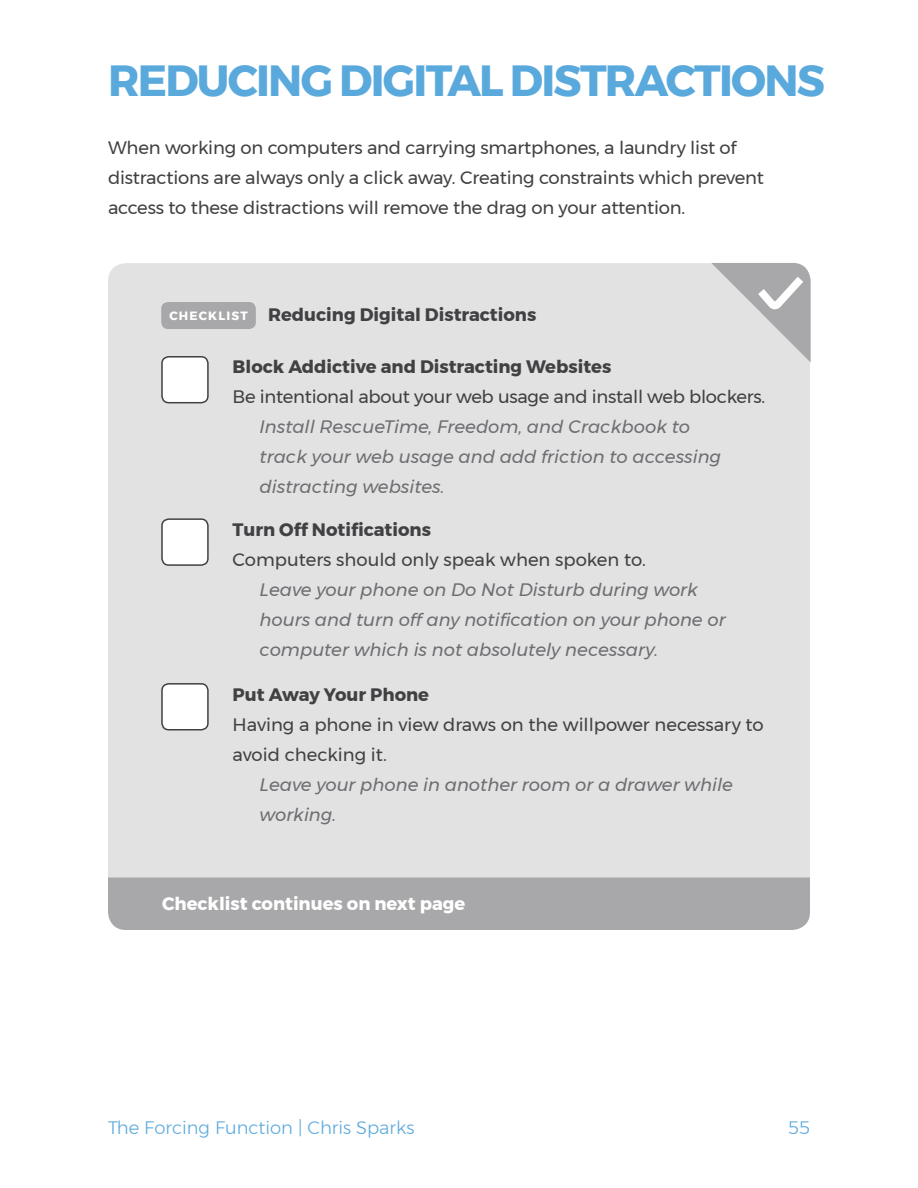
<style>
.page{position:relative;width:918px;height:1188px;background:#fff}
.page>*{position:absolute;margin:0;border:0;box-sizing:border-box;transform-origin:0 0}
.t1{font:700 43.5px "Montserrat";letter-spacing:-.04em;color:#5aa9dd}
.t2{font:18px/30px "Montserrat";letter-spacing:-.01em;color:#414042}
.t3{font:italic 18px/30px "Montserrat";color:#6d6e71}
.t4{font:700 18px "Montserrat";color:#414042}
.t5{font:300 18px "Montserrat";color:#5aa9dd}
.t6{font:700 18px "Montserrat";color:#fff}
.s1{font-size:12px;color:#fff}
</style>
<div class="page">
<div style="left:108px;top:263px;width:702px;height:659px;background:#e2e2e3;border-radius:18px"></div>
<div style="left:108px;top:878px;width:702px;height:52px;background:#a8a8aa"></div>
<div style="left:162px;top:357px;width:46px;height:46px;background:#fff;border-radius:7px"></div>
<div style="left:161px;top:356px;width:48px;height:47px;border:2px solid #414042;border-radius:7px"></div>
<div style="left:162px;top:519px;width:46px;height:46px;background:#fff;border-radius:7px"></div>
<div style="left:161px;top:518px;width:48px;height:48px;border:2px solid #414042;border-radius:7px"></div>
<div style="left:161px;top:302px;width:95px;height:27px;background:#a8a8aa;border-radius:7px"></div>
<svg style="left:712px;top:263px;width:99px;height:99px"></svg>
<div style="left:162px;top:684px;width:46px;height:46px;background:#fff;border-radius:7px"></div>
<div style="left:161px;top:683px;width:48px;height:48px;border:2px solid #414042;border-radius:7px"></div>
<h1 class="t1" style="left:108px;top:46px;width:719px">REDUCING DIGITAL DISTRACTIONS</h1>
<p class="t2" style="left:108px;top:132px;width:658px">When working on computers and carrying smartphones, a laundry list of distractions are always only a click away. Creating constraints which prevent access to these distractions will remove the drag on your attention.</p>
<p class="t4" style="left:169px;top:300px;width:369px"><span class="s1">CHECKLIST</span> Reducing Digital Distractions</p>
<p class="t4" style="left:233px;top:353px;width:380px">Block Addictive and Distracting Websites</p>
<p class="t2" style="left:233px;top:382px;width:534px">Be intentional about your web usage and install web blockers.</p>
<p class="t3" style="left:260px;top:412px;width:463px">Install RescueTime, Freedom, and Crackbook to track your web usage and add friction to accessing distracting websites.</p>
<p class="t4" style="left:233px;top:515px;width:200px">Turn Off Notifications</p>
<p class="t2" style="left:233px;top:544px;width:415px">Computers should only speak when spoken to.</p>
<p class="t3" style="left:260px;top:574px;width:468px">Leave your phone on Do Not Disturb during work hours and turn off any notification on your phone or computer which is not absolutely necessary.</p>
<p class="t4" style="left:233px;top:680px;width:198px">Put Away Your Phone</p>
<p class="t2" style="left:233px;top:709px;width:533px">Having a phone in view draws on the willpower necessary to avoid checking it.</p>
<p class="t3" style="left:260px;top:769px;width:475px">Leave your phone in another room or a drawer while working.</p>
<p class="t6" style="left:162px;top:889px;width:305px">Checklist continues on next page</p>
<p class="t5" style="left:108px;top:1114px;width:308px">The Forcing Function | Chris Sparks</p>
<p class="t5" style="left:788px;top:1114px;width:24px">55</p>
</div>
